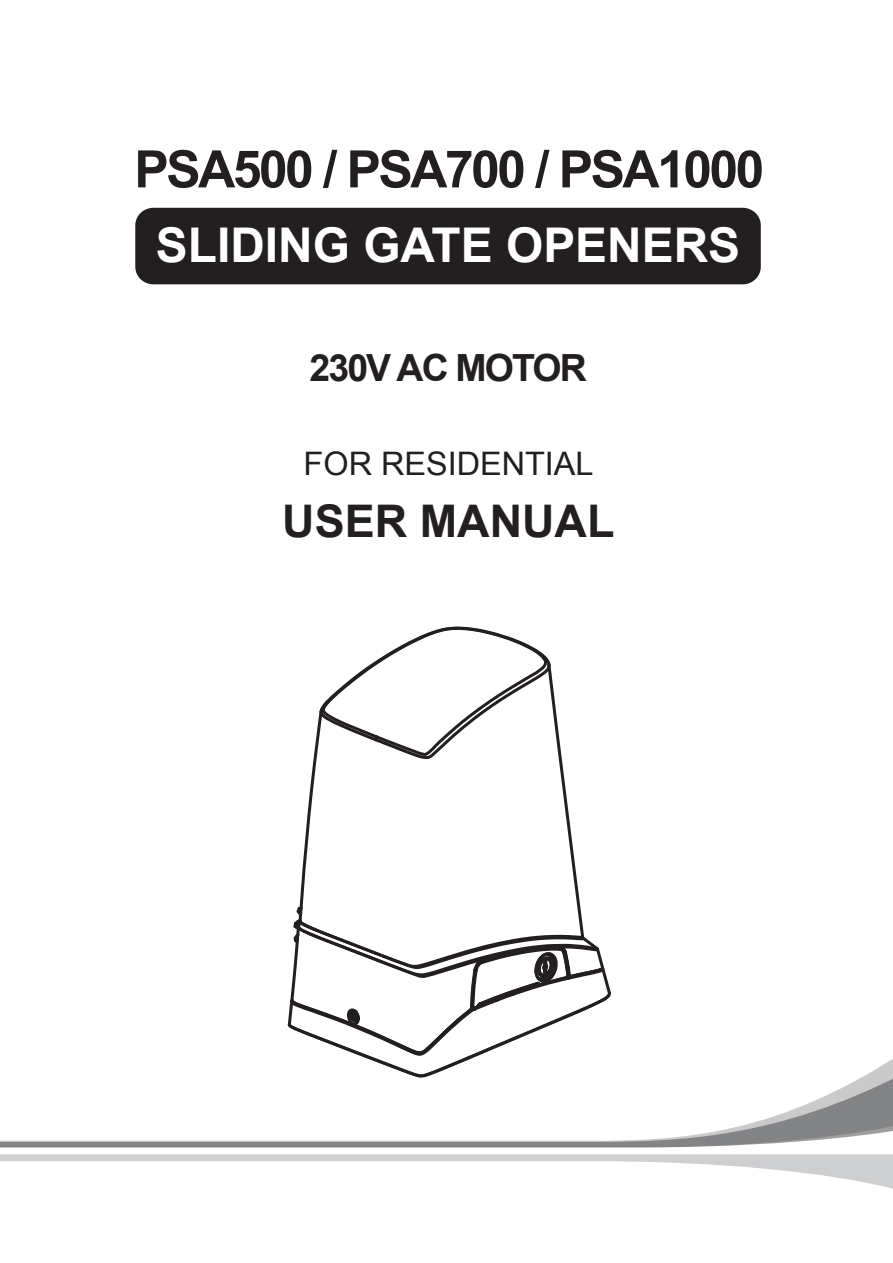
<style>
.page{position:relative;width:893px;height:1263px;background:#fff}
.page>*{position:absolute;margin:0;border:0;box-sizing:border-box;transform-origin:0 0}
.t1{font:700 51.6px "Arial";letter-spacing:-.05em;color:#231f20}
.t2{font:700 47.85px "Arial";color:#fff}
.t3{font:700 45px "Arial";color:#231f20}
.t4{font:700 37.5px "Arial";letter-spacing:-.05em;color:#231f20}
.t5{font:32.4px "Arial";color:#231f20}
</style>
<div class="page">
<div style="left:135px;top:208px;width:626px;height:76px;background:#231f20;border-radius:18px"></div>
<svg style="left:0;top:1072px;width:893px;height:75px"></svg>
<svg style="left:0;top:1154px;width:893px;height:35px"></svg>
<svg style="left:286px;top:626px;width:327px;height:453px"></svg>
<p class="t1" style="left:134px;top:141px;width:631px">PSA500 / PSA700 / PSA1000</p>
<p class="t2" style="left:156px;top:219px;width:586px">SLIDING GATE OPENERS</p>
<p class="t4" style="left:309px;top:347px;width:279px">230V AC MOTOR</p>
<p class="t5" style="left:304px;top:445px;width:291px">FOR RESIDENTIAL</p>
<p class="t3" style="left:282px;top:497px;width:334px">USER MANUAL</p>
</div>
